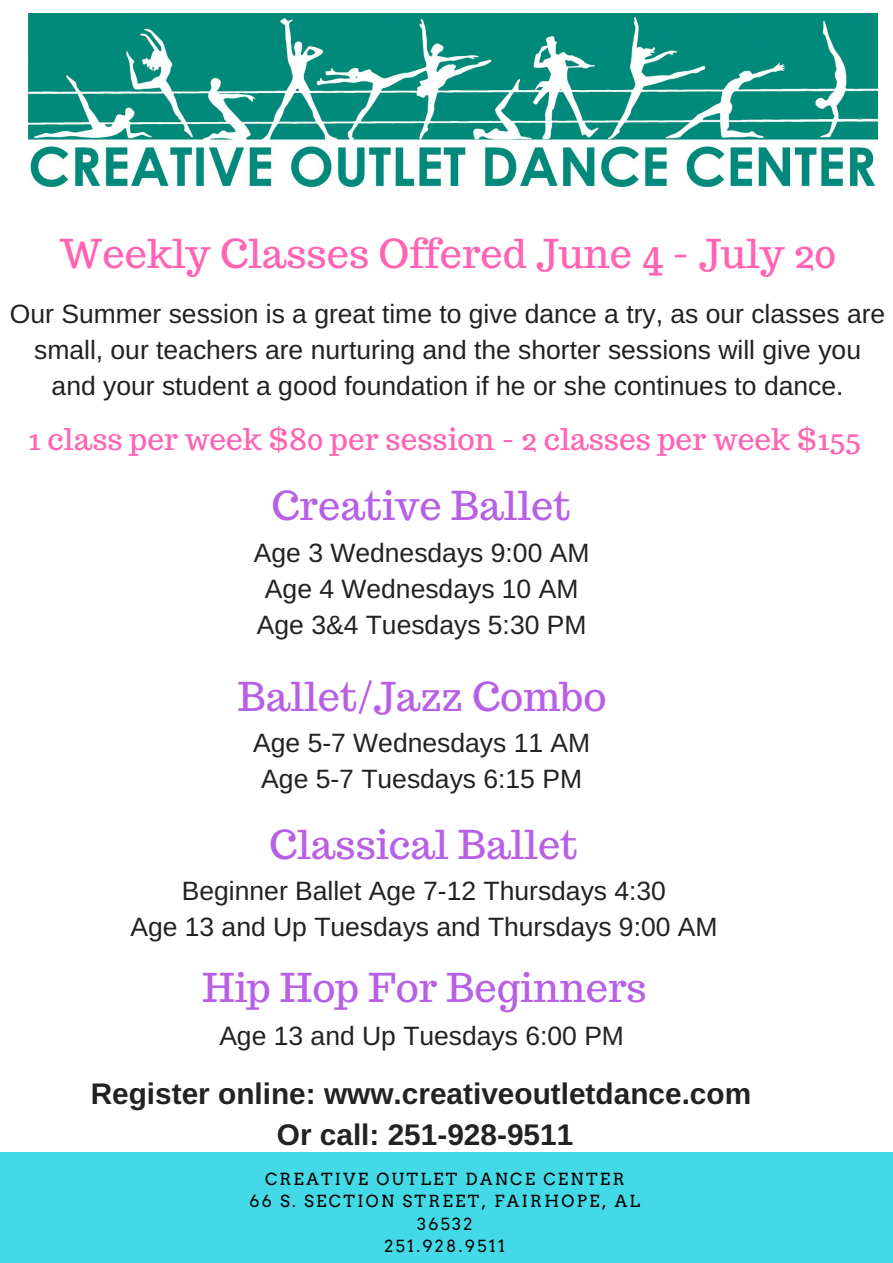
<style>
.page{position:relative;width:893px;height:1263px;background:#fff}
.page>*{position:absolute;margin:0;border:0;box-sizing:border-box;transform-origin:0 0}
.t1{font:39.75px "Trocchi";color:#b760e6}
.t2{font:39.75px "Trocchi";color:#ff63b1}
.t3{font:700 29.85px/41.7px "Arimo";color:#222;text-align:center}
.t4{font:29.85px "Trocchi";color:#ff63b1}
.t5{font:26.55px/36px "Arimo";color:#222;text-align:center}
.t6{font:16.5px/22.5px "Arvo";letter-spacing:.14em;color:#000;text-align:center}
</style>
<div class="page">
<div style="left:0;top:1152px;width:893px;height:111px;background:#44d9e6"></div>
<img style="left:28px;top:14px;width:849px;height:173px">
<h1 class="t2" style="left:59px;top:228px;width:779px">Weekly Classes Offered June 4 - July 20</h1>
<p class="t5" style="left:10px;top:296px;width:877px">Our Summer session is a great time to give dance a try, as our classes are small, our teachers are nurturing and the shorter sessions will give you and your student a good foundation if he or she continues to dance.</p>
<p class="t4" style="left:28px;top:420px;width:834px">1 class per week $80 per session - 2 classes per week $155</p>
<h1 class="t1" style="left:272px;top:480px;width:301px">Creative Ballet</h1>
<p class="t5" style="left:254px;top:535px;width:337px">Age 3 Wednesdays 9:00 AM<br>Age 4 Wednesdays 10 AM<br>Age 3&amp;4 Tuesdays 5:30 PM</p>
<h1 class="t1" style="left:238px;top:670px;width:370px">Ballet/Jazz Combo</h1>
<p class="t5" style="left:253px;top:725px;width:338px">Age 5-7 Wednesdays 11 AM<br>Age 5-7 Tuesdays 6:15 PM</p>
<h1 class="t1" style="left:269px;top:819px;width:310px">Classical Ballet</h1>
<p class="t5" style="left:130px;top:872px;width:589px">Beginner Ballet Age 7-12 Thursdays 4:30<br>Age 13 and Up Tuesdays and Thursdays 9:00 AM</p>
<h1 class="t1" style="left:202px;top:962px;width:446px">Hip Hop For Beginners</h1>
<p class="t5" style="left:219px;top:1018px;width:406px">Age 13 and Up Tuesdays 6:00 PM</p>
<p class="t3" style="left:91px;top:1072px;width:662px">Register online: www.creativeoutletdance.com<br>Or call: 251-928-9511</p>
<p class="t6" style="left:249px;top:1167px;width:392px">CREATIVE OUTLET DANCE CENTER<br>66 S. SECTION STREET, FAIRHOPE, AL<br>36532<br>251.928.9511</p>
</div>
